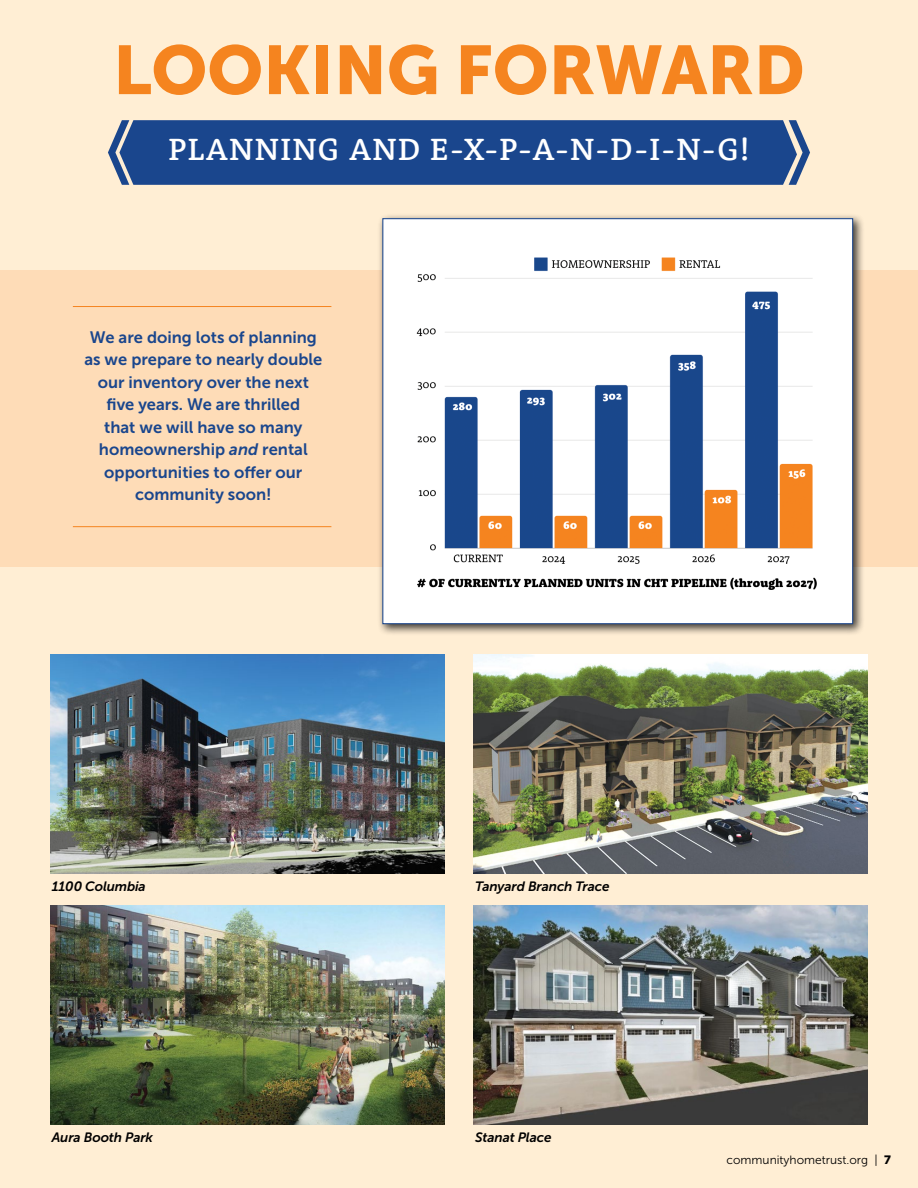
<style>
.page{position:relative;width:918px;height:1188px;background:#ffeed4}
.page>*{position:absolute;margin:0;border:0;box-sizing:border-box;transform-origin:0 0}
.t1{font:68.4px "Museo Sans 900";color:#f5841f}
.t2{font:500 31.5px "Rooney";letter-spacing:.04em;color:#fff}
.t3{font:16.5px/22.5px "Museo Sans 700";color:#1a468d;text-align:center}
.t4{font:italic 13.5px "Museo Sans 700";letter-spacing:-.01em;color:#000}
.t5{font:12px "Museo Sans 300";color:#000}
.s1{font-style:italic}
.s2{font-family:"Museo Sans 900"}
</style>
<div class="page">
<img style="left:50px;top:654px;width:394px;height:220px">
<img style="left:50px;top:905px;width:394px;height:219px">
<img style="left:474px;top:654px;width:394px;height:220px">
<img style="left:474px;top:905px;width:394px;height:219px">
<div style="left:0;top:270px;width:918px;height:297px;background:#fedcb7"></div>
<div style="left:377px;top:213px;width:487px;height:422px;background:#000;opacity:.75"></div>
<div style="left:382px;top:218px;width:471px;height:406px;background:#fff;border:1px solid #1a468d"></div>
<hr style="left:73px;top:306px;width:258px;height:1px;background:#f5841f">
<hr style="left:73px;top:526px;width:258px;height:1px;background:#f5841f">
<div style="left:129px;top:120px;width:660px;height:65px;background:#1a468d"></div>
<svg style="left:108px;top:120px;width:21px;height:65px"></svg>
<svg style="left:789px;top:120px;width:21px;height:65px"></svg>
<img style="left:416px;top:257px;width:401px;height:333px">
<h1 class="t1" style="left:113px;top:31px;width:693px">LOOKING FORWARD</h1>
<h2 class="t2" style="left:169px;top:129px;width:583px">PLANNING AND E-X-P-A-N-D-I-N-G!</h2>
<p class="t3" style="left:84px;top:326px;width:239px">We are doing lots of planning as we prepare to nearly double our inventory over the next five years. We are thrilled<br>that we will have so many homeownership <span class="s1">and</span> rental opportunities to offer our community soon!</p>
<p class="t4" style="left:52px;top:879px;width:95px">1100 Columbia</p>
<p class="t4" style="left:52px;top:1130px;width:103px">Aura Booth Park</p>
<p class="t4" style="left:475px;top:879px;width:136px">Tanyard Branch Trace</p>
<p class="t4" style="left:475px;top:1130px;width:78px">Stanat Place</p>
<p class="t5" style="left:727px;top:1153px;width:166px">communityhometrust.org | <span class="s2">7</span></p>
</div>
